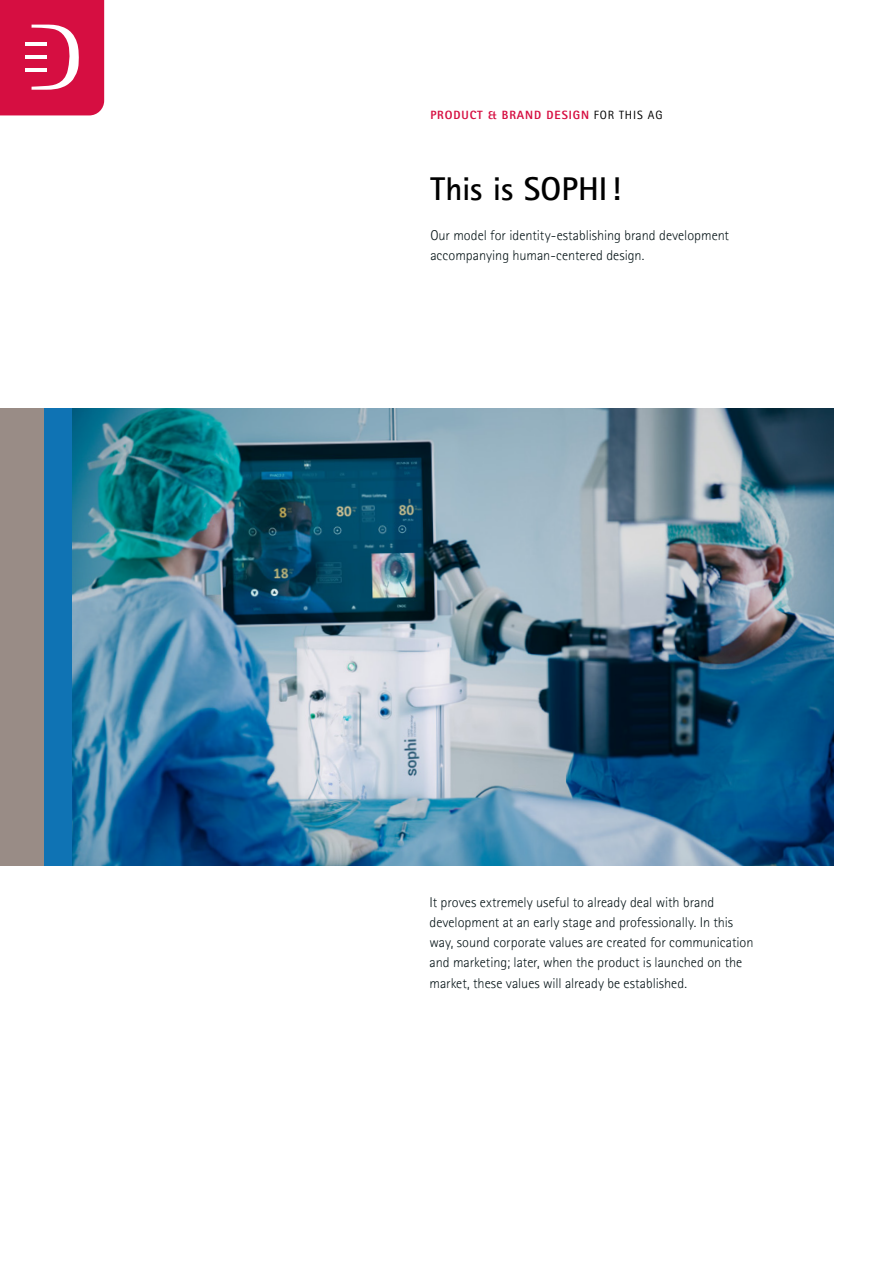
<style>
.page{position:relative;width:893px;height:1263px;background:#fff}
.page>*{position:absolute;margin:0;border:0;box-sizing:border-box;transform-origin:0 0}
.t1{font:700 33px "Rotis Sans Serif Std";color:#000}
.t2{font:300 14.25px/20.2px "Rotis Sans Serif Std";color:#09171a}
.t3{font:800 12px "Rotis Sans Serif Std";letter-spacing:.075em;color:#d60e41}
.s1{font-weight:400;color:#000}
</style>
<div class="page">
<img style="left:72px;top:408px;width:761px;height:457px">
<div style="left:43px;top:408px;width:29px;height:457px;background:#0f73b4"></div>
<div style="left:0;top:408px;width:43px;height:457px;background:#998c86"></div>
<svg style="left:0;top:0;width:104px;height:115px;background:#d9204f"></svg>
<hr style="left:25px;top:68px;width:21px;height:3px;background:#fff">
<hr style="left:25px;top:56px;width:21px;height:3px;background:#fff">
<hr style="left:25px;top:43px;width:21px;height:3px;background:#fff">
<p class="t3" style="left:430px;top:107px;width:234px">PRODUCT &amp; BRAND DESIGN <span class="s1">FOR THIS AG</span></p>
<h1 class="t1" style="left:430px;top:168px;width:192px">This is SOPHI!</h1>
<p class="t2" style="left:430px;top:226px;width:300px">Our model for identity-establishing brand development accompanying human-centered design.</p>
<p class="t2" style="left:429px;top:892px;width:326px">It proves extremely useful to already deal with brand development at an early stage and professionally. In this way, sound corporate values are created for communication and marketing; later, when the product is launched on the market, these values will already be established.</p>
</div>
